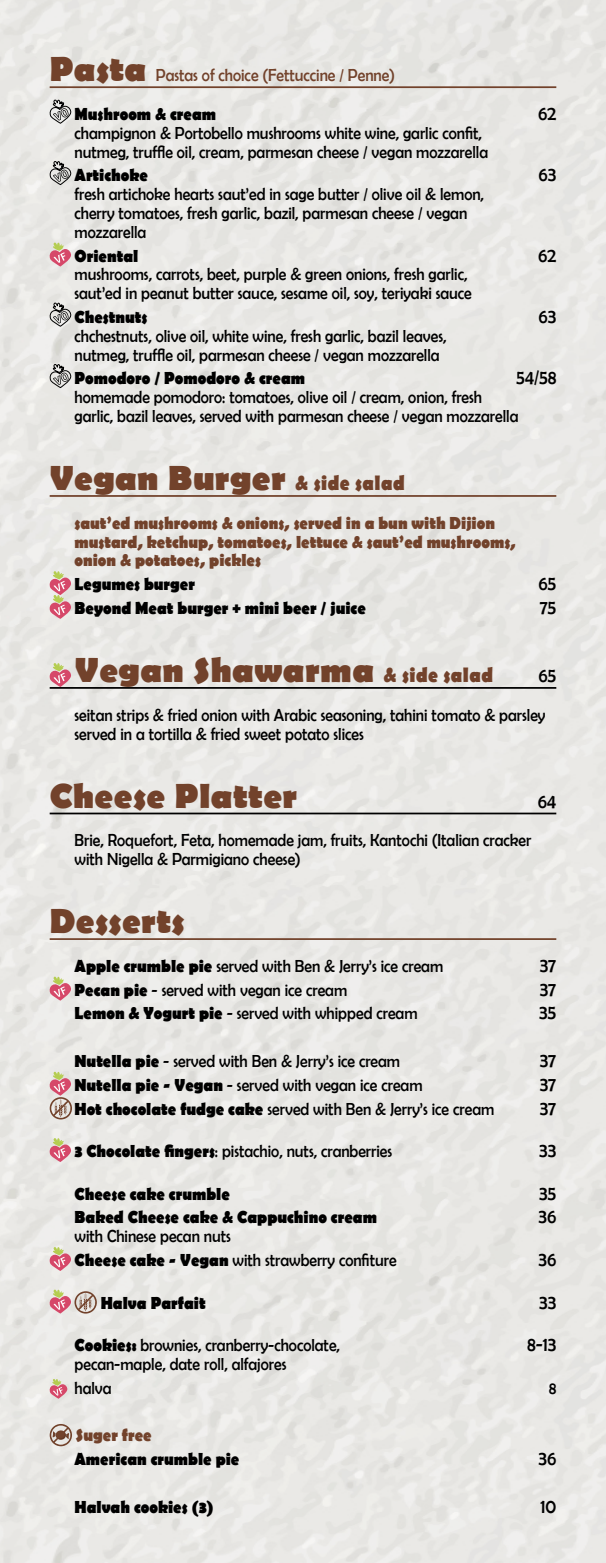
<style>
.page{position:relative;width:606px;height:1563px;background:#fff}
.page>*{position:absolute;margin:0;border:0;box-sizing:border-box;transform-origin:0 0}
.t1{font:700 35px "Berlin Sans FB";letter-spacing:.01em;color:#72422b}
.t2{font:700 21px "Berlin Sans FB";letter-spacing:.025em;color:#72422b;scale:.88 1}
.t3{font:20.12px "Berlin Sans FB";color:#000;scale:.9 1}
.t4{font:17.5px/18.9px "Berlin Sans FB";color:#000;scale:.9 1}
.t5{font:700 17.5px "Berlin Sans FB";color:#000;scale:.9 1}
.t6{font:700 17.5px/18.9px "Berlin Sans FB";color:#72422b;scale:.9 1}
.t7{font:17.5px "Berlin Sans FB";color:#72422b;scale:.9 1}
.s1{font-weight:700}
</style>
<div class="page">
<hr style="left:50px;top:86px;width:506px;height:2px;background:#72422b">
<hr style="left:50px;top:495px;width:506px;height:2px;background:#72422b">
<hr style="left:50px;top:687px;width:506px;height:2px;background:#000">
<hr style="left:50px;top:812px;width:506px;height:2px;background:#000">
<hr style="left:50px;top:938px;width:506px;height:2px;background:#72422b">
<svg style="left:49px;top:97px;width:22px;height:27px"></svg>
<svg style="left:49px;top:159px;width:22px;height:27px"></svg>
<svg style="left:49px;top:241px;width:22px;height:25px"></svg>
<svg style="left:49px;top:300px;width:22px;height:27px"></svg>
<svg style="left:49px;top:362px;width:22px;height:27px"></svg>
<svg style="left:49px;top:570px;width:22px;height:49px"></svg>
<svg style="left:49px;top:662px;width:22px;height:25px"></svg>
<svg style="left:49px;top:975px;width:22px;height:25px"></svg>
<svg style="left:49px;top:1070px;width:24px;height:49px"></svg>
<svg style="left:49px;top:1137px;width:22px;height:25px"></svg>
<svg style="left:49px;top:1245px;width:22px;height:26px"></svg>
<svg style="left:49px;top:1288px;width:49px;height:25px"></svg>
<svg style="left:49px;top:1378px;width:19px;height:20px"></svg>
<svg style="left:50px;top:1424px;width:23px;height:22px"></svg>
<h1 class="t1" style="left:50px;top:50px;width:98px">Pasta</h1>
<p class="t7" style="left:156px;top:66px;width:267px">Pastas of choice (Fettuccine / Penne(</p>
<p class="t5" style="left:74px;top:104px;width:159px">Mushroom &amp; cream</p>
<p class="t4" style="left:74px;top:123px;width:460px">champignon &amp; Portobello mushrooms white wine, garlic confit, nutmeg, truffle oil, cream, parmesan cheese / vegan mozzarella</p>
<p class="t5" style="left:74px;top:165px;width:83px">Artichoke</p>
<p class="t4" style="left:74px;top:185px;width:456px">fresh artichoke hearts saut’ed in sage butter / olive oil &amp; lemon, cherry tomatoes, fresh garlic, bazil, parmesan cheese / vegan mozzarella</p>
<p class="t5" style="left:74px;top:246px;width:72px">Oriental</p>
<p class="t4" style="left:74px;top:265px;width:442px">mushrooms, carrots, beet, purple &amp; green onions, fresh garlic, saut’ed in peanut butter sauce, sesame oil, soy, teriyaki sauce</p>
<p class="t5" style="left:74px;top:307px;width:82px">Chestnuts</p>
<p class="t4" style="left:74px;top:326px;width:414px">chchestnuts, olive oil, white wine, fresh garlic, bazil leaves, nutmeg, truffle oil, parmesan cheese / vegan mozzarella</p>
<p class="t3" style="left:538px;top:102px;width:22px">62</p>
<p class="t3" style="left:538px;top:163px;width:21px">63</p>
<p class="t3" style="left:538px;top:244px;width:22px">62</p>
<p class="t3" style="left:538px;top:305px;width:21px">63</p>
<p class="t3" style="left:516px;top:366px;width:46px">54/58</p>
<p class="t5" style="left:74px;top:368px;width:257px">Pomodoro / Pomodoro &amp; cream</p>
<p class="t4" style="left:74px;top:388px;width:494px">homemade pomodoro: tomatoes, olive oil / cream, onion, fresh garlic, bazil leaves, served with parmesan cheese / vegan mozzarella</p>
<h1 class="t1" style="left:50px;top:458px;width:237px">Vegan Burger</h1>
<p class="t6" style="left:74px;top:514px;width:491px">saut’ed mushrooms &amp; onions, served in a bun with Dijion mustard, ketchup, tomatoes, lettuce &amp; saut’ed mushrooms, onion &amp; potatoes, pickles</p>
<p class="t2" style="left:295px;top:471px;width:126px">&amp; side salad</p>
<p class="t5" style="left:74px;top:574px;width:135px">Legumes burger</p>
<p class="t5" style="left:74px;top:598px;width:325px">Beyond Meat burger + mini beer / juice</p>
<p class="t3" style="left:538px;top:572px;width:21px">65</p>
<p class="t3" style="left:539px;top:596px;width:20px">75</p>
<h1 class="t1" style="left:75px;top:650px;width:300px">Vegan Shawarma</h1>
<p class="t4" style="left:74px;top:705px;width:524px">seitan strips &amp; fried onion with Arabic seasoning, tahini tomato &amp; parsley served in a tortilla &amp; fried sweet potato slices</p>
<p class="t2" style="left:383px;top:663px;width:126px">&amp; side salad</p>
<p class="t3" style="left:538px;top:664px;width:21px">65</p>
<h1 class="t1" style="left:50px;top:776px;width:249px">Cheese Platter</h1>
<p class="t4" style="left:74px;top:831px;width:508px">Brie, Roquefort, Feta, homemade jam, fruits, Kantochi (Italian cracker with Nigella &amp; Parmigiano cheese(</p>
<p class="t3" style="left:537px;top:789px;width:22px">64</p>
<h1 class="t1" style="left:50px;top:901px;width:136px">Desserts</h1>
<p class="t4" style="left:74px;top:956px;width:411px"><span class="s1">Apple crumble pie</span> served with Ben &amp; Jerry s’ ice cream</p>
<p class="t3" style="left:539px;top:954px;width:20px">37</p>
<p class="t4" style="left:74px;top:980px;width:304px"><span class="s1">Pecan pie</span> - served with vegan ice cream</p>
<p class="t3" style="left:539px;top:977px;width:20px">37</p>
<p class="t4" style="left:74px;top:1004px;width:382px"><span class="s1">Lemon &amp; Yogurt pie</span> - served with whipped cream</p>
<p class="t3" style="left:538px;top:1001px;width:21px">35</p>
<p class="t4" style="left:74px;top:1051px;width:363px"><span class="s1">Nutella pie</span> - served with Ben &amp; Jerry s’ ice cream</p>
<p class="t3" style="left:539px;top:1049px;width:20px">37</p>
<p class="t4" style="left:74px;top:1075px;width:388px"><span class="s1">Nutella pie - Vegan</span> - served with vegan ice cream</p>
<p class="t3" style="left:539px;top:1072px;width:20px">37</p>
<p class="t4" style="left:74px;top:1099px;width:467px"><span class="s1">Hot chocolate fudge cake</span> served with Ben &amp; Jerry s’ ice cream</p>
<p class="t3" style="left:539px;top:1096px;width:20px">37</p>
<p class="t4" style="left:74px;top:1141px;width:354px"><span class="s1">3 Chocolate fingers</span>: pistachio, nuts, cranberries</p>
<p class="t3" style="left:539px;top:1139px;width:20px">33</p>
<p class="t5" style="left:74px;top:1184px;width:174px">Cheese cake crumble</p>
<p class="t3" style="left:538px;top:1181px;width:21px">35</p>
<p class="t5" style="left:74px;top:1207px;width:337px">Baked Cheese cake &amp; Cappuchino cream</p>
<p class="t4" style="left:74px;top:1226px;width:175px">with Chinese pecan nuts</p>
<p class="t3" style="left:538px;top:1205px;width:21px">36</p>
<p class="t4" style="left:74px;top:1250px;width:359px"><span class="s1">Cheese cake - Vegan</span> with strawberry confiture</p>
<p class="t3" style="left:538px;top:1248px;width:21px">36</p>
<p class="t5" style="left:101px;top:1292px;width:118px">Halva Parfait</p>
<p class="t3" style="left:539px;top:1290px;width:20px">33</p>
<p class="t4" style="left:74px;top:1335px;width:296px"><span class="s1">Cookies:</span> brownies, cranberry-chocolate, pecan-maple, date roll, alfajores</p>
<p class="t3" style="left:527px;top:1333px;width:34px">8-13</p>
<p class="t4" style="left:74px;top:1378px;width:43px">halva</p>
<p class="t6" style="left:76px;top:1426px;width:86px">Suger free</p>
<p class="t4" style="left:548px;top:1378px;width:10px">8</p>
<p class="t5" style="left:74px;top:1449px;width:185px">American crumble pie</p>
<p class="t3" style="left:538px;top:1447px;width:21px">36</p>
<p class="t5" style="left:74px;top:1497px;width:156px">Halvah cookies (3)</p>
<p class="t3" style="left:540px;top:1495px;width:19px">10</p>
</div>
